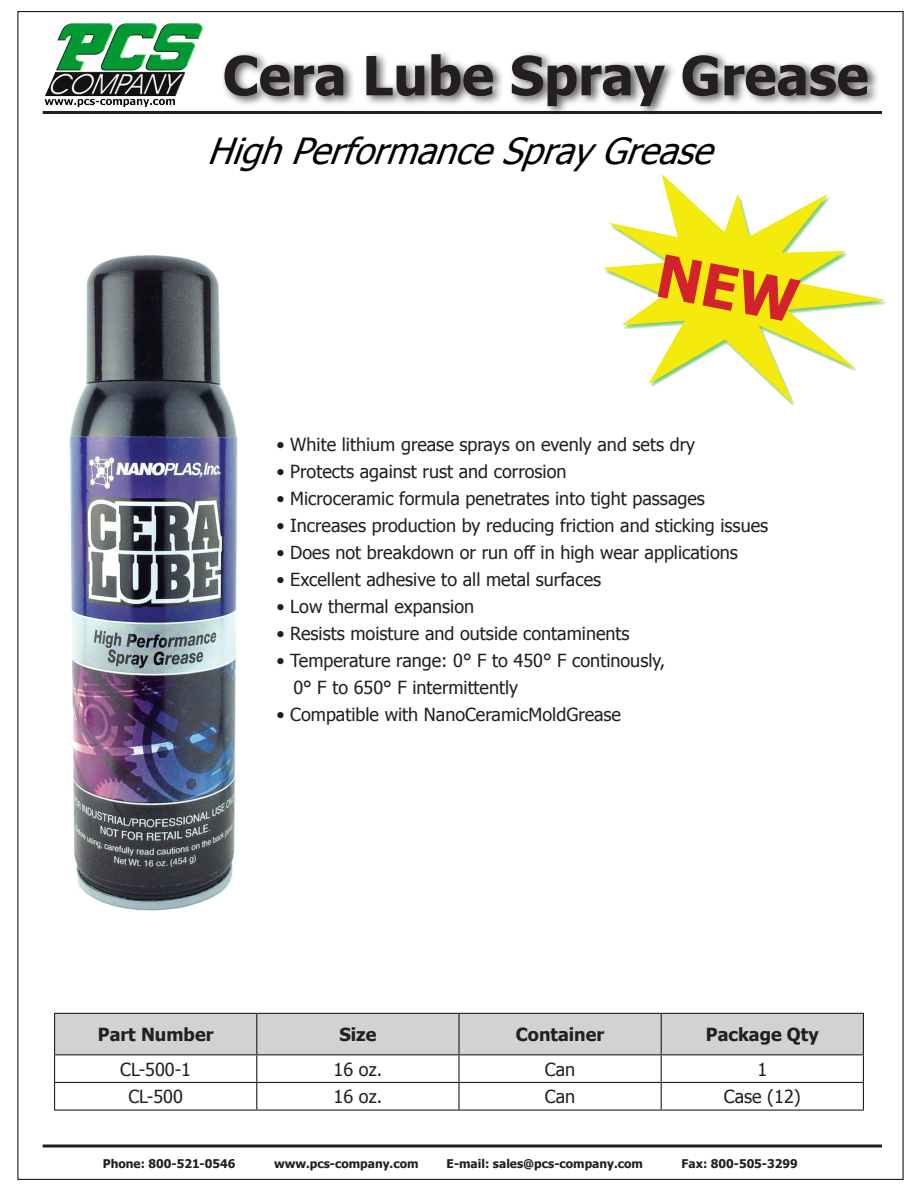
<style>
.page{position:relative;width:918px;height:1188px;background:#fff}
.page>*{position:absolute;margin:0;border:0;box-sizing:border-box;transform-origin:0 0}
.t1{font:700 54px "Tahoma";color:#231f20}
.t2{font:italic 36px "Tahoma";color:#000}
.t3{font:18px/27px "Tahoma";color:#231f20}
.t4{font:700 18px "Tahoma";color:#231f20}
.t5{font:700 12px "Tahoma";color:#231f20}
</style>
<div class="page">
<svg style="left:43px;top:1144px;width:839px;height:4px;background:#595657"></svg>
<img style="left:44px;top:23px;width:158px;height:85px">
<div style="left:221px;top:49px;width:659px;height:68px;background:#231f20;opacity:.75"></div>
<hr style="left:43px;top:111px;width:839px;height:3px;background:#231f20">
<img style="left:69px;top:255px;width:169px;height:656px">
<img style="left:602px;top:173px;width:284px;height:232px">
<svg style="left:54px;top:1013px;width:810px;height:97px"></svg>
<hr style="left:54px;top:1110px;width:203px;height:1px;background:#231f20">
<hr style="left:257px;top:1110px;width:202px;height:1px;background:#231f20">
<hr style="left:459px;top:1110px;width:202px;height:1px;background:#231f20">
<hr style="left:661px;top:1110px;width:203px;height:1px;background:#231f20">
<div style="left:658px;top:254px;width:143px;height:69px;background:#f4ea0c"></div>
<p class="t1" style="left:223px;top:38px;width:648px">Cera Lube Spray Grease</p>
<p class="t2" style="left:207px;top:127px;width:522px">HighPerformanceSpray Grease</p>
<p class="t3" style="left:276px;top:430px;width:420px">• White lithium grease sprays on evenly and sets dry</p>
<p class="t3" style="left:276px;top:457px;width:292px">• Protects against rust and corrosion</p>
<p class="t3" style="left:276px;top:484px;width:430px">• Microceramic formula penetrates into tight passages</p>
<p class="t3" style="left:276px;top:511px;width:493px">• Increases production by reducing friction and sticking issues</p>
<p class="t3" style="left:276px;top:538px;width:463px">• Does not breakdown or run off in high wear applications</p>
<p class="t3" style="left:276px;top:565px;width:326px">• Excellent adhesive to all metal surfaces</p>
<p class="t3" style="left:276px;top:592px;width:199px">• Low thermal expansion</p>
<p class="t3" style="left:276px;top:619px;width:355px">• Resists moisture and outside contaminents</p>
<p class="t3" style="left:293px;top:646px;width:373px;text-indent:-17px">• Temperature range: 0° F to 450° F continously,<br>0° F to 650° F intermittently</p>
<p class="t3" style="left:276px;top:700px;width:346px">• Compatible with NanoCeramicMoldGrease</p>
<p class="t4" style="left:98px;top:1022px;width:117px">Part Number</p>
<p class="t4" style="left:339px;top:1022px;width:38px">Size</p>
<p class="t4" style="left:516px;top:1022px;width:90px">Container</p>
<p class="t4" style="left:706px;top:1022px;width:114px">Package Qty</p>
<p class="t3" style="left:120px;top:1055px;width:72px">CL-500-1</p>
<p class="t3" style="left:334px;top:1055px;width:50px">16 oz.</p>
<p class="t3" style="left:545px;top:1055px;width:32px">Can</p>
<p class="t3" style="left:757px;top:1055px;width:11px">1</p>
<p class="t3" style="left:128px;top:1082px;width:56px">CL-500</p>
<p class="t3" style="left:334px;top:1082px;width:50px">16 oz.</p>
<p class="t3" style="left:545px;top:1082px;width:32px">Can</p>
<p class="t3" style="left:724px;top:1082px;width:78px">Case (12)</p>
<p class="t5" style="left:103px;top:1155px;width:134px">Phone: 800-521-0546</p>
<p class="t5" style="left:274px;top:1155px;width:146px">www.pcs-company.com</p>
<p class="t5" style="left:447px;top:1155px;width:198px">E-mail: sales@pcs-company.com</p>
<p class="t5" style="left:682px;top:1155px;width:118px">Fax: 800-505-3299</p>
</div>
